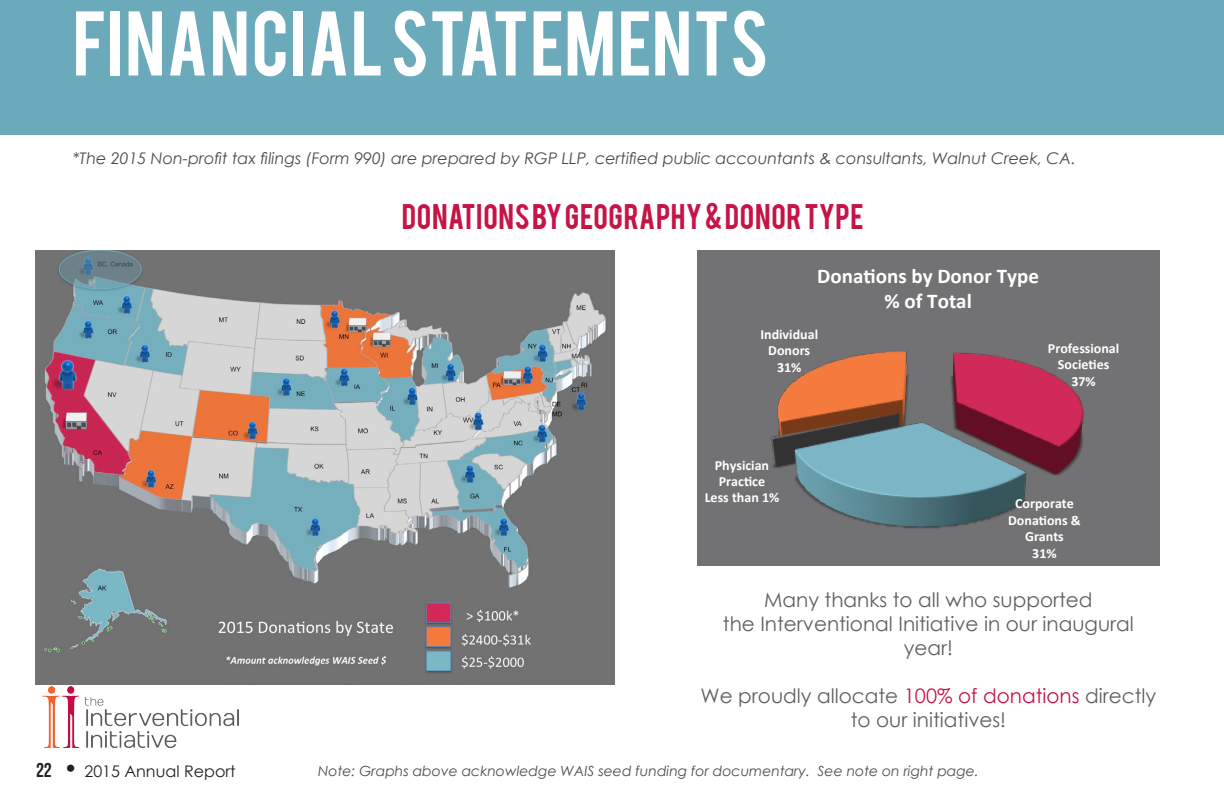
<style>
.page{position:relative;width:1224px;height:792px;background:#fff}
.page>*{position:absolute;margin:0;border:0;box-sizing:border-box;transform-origin:0 0}
.t1{font:72px "Bebas";letter-spacing:.015em;color:#fff}
.t2{font:28px "Bebas";letter-spacing:.02em;color:#c61447}
.t3{font:700 21px/24.6px "Calibri";color:#fff;text-align:center}
.t4{font:20px/24px "Century Gothic";color:#5f6062;text-align:center}
.t5{font:italic 16px "Century Gothic";color:#4b4c4d}
.t6{font:16px "Century Gothic";color:#231f20}
.t7{font:700 14px/16.4px "Calibri";color:#fff;text-align:center}
.t8{font:italic 14px "Century Gothic";color:#4b4c4d}
.s1{font-family:"Bebas Neue";font-size:20px}
.s2{font-size:24px}
.s3{color:#c61447}
</style>
<div class="page">
<div style="left:0;top:0;width:1224px;height:135px;background:#6baabb"></div>
<img style="left:36px;top:251px;width:579px;height:434px">
<div style="left:697px;top:251px;width:463px;height:315px;background:#727274"></div>
<img style="left:771px;top:351px;width:313px;height:177px">
<img style="left:42px;top:687px;width:197px;height:60px">
<p class="t1" style="left:73px;top:-9px;width:697px">FINANCIAL STATEMENTS</p>
<p class="t5" style="left:73px;top:149px;width:1005px">*The 2015 Non-profit tax filings (Form 990) are prepared by RGP LLP, certified public accountants &amp; consultants, Walnut Creek, CA.</p>
<p class="t2" style="left:402px;top:196px;width:463px">DONATIONS BY GEOGRAPHY &amp; DONOR TYPE</p>
<p class="t3" style="left:817px;top:264px;width:223px">Dona.ons by Donor Type % of Total</p>
<p class="t7" style="left:760px;top:326px;width:59px">Individual<br>Donors<br>31%</p>
<p class="t7" style="left:1048px;top:340px;width:73px">Professional<br>Socie.es<br>37%</p>
<p class="t7" style="left:705px;top:457px;width:76px">Physician<br>Prac.ce<br>Less than 1%</p>
<p class="t7" style="left:1008px;top:495px;width:74px">Corporate<br>Dona.ons &amp;<br>Grants<br>31%</p>
<p class="t6" style="left:36px;top:760px;width:201px"><span class="s1">22</span> <span class="s2">•</span> 2015 Annual Report</p>
<p class="t4" style="left:764px;top:587px;width:330px">Many thanks to all who supported</p>
<p class="t4" style="left:723px;top:611px;width:413px">the Interventional Initiative in our inaugural year!</p>
<p class="t4" style="left:701px;top:683px;width:457px">We proudly allocate <span class="s3">100% of donations</span> directly to our initiatives!</p>
<p class="t8" style="left:318px;top:762px;width:662px">Note: Graphs above acknowledge WAIS seed funding for documentary. See note on right page.</p>
</div>
